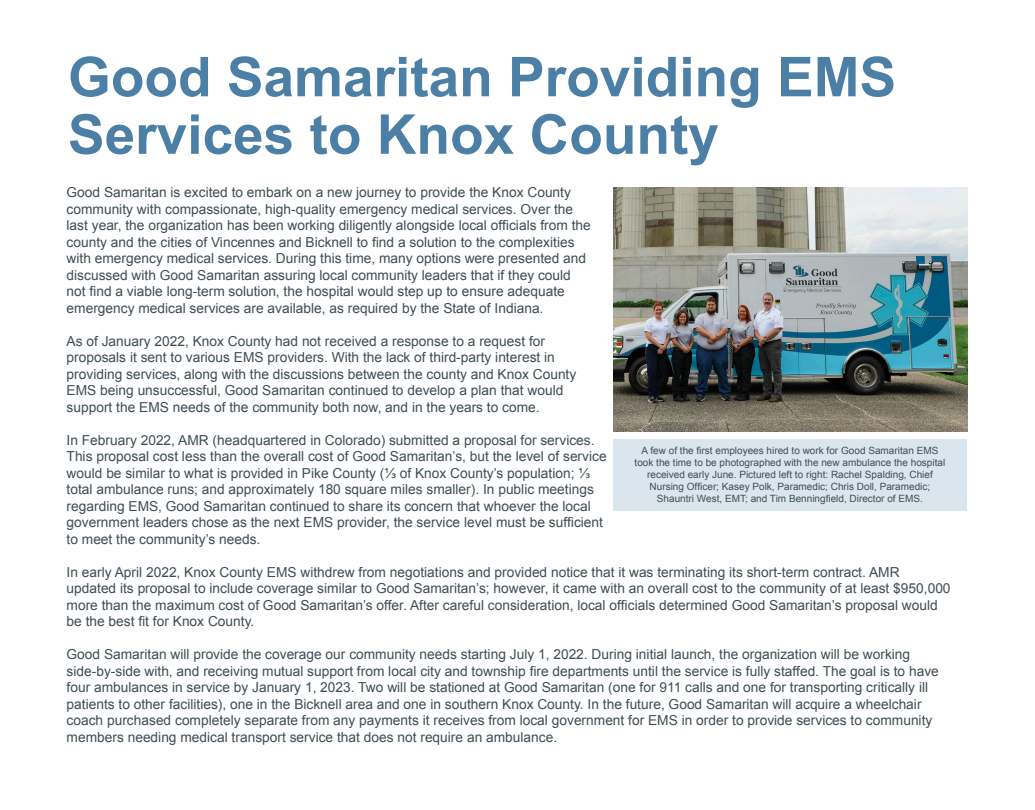
<style>
.page{position:relative;width:1035px;height:810px;background:#fff}
.page>*{position:absolute;margin:0;border:0;box-sizing:border-box;transform-origin:0 0}
.t1{font:700 55px/57.5px "Arial";color:#4c7fa6}
.t2{font:13.75px/16.5px "Arial";color:#3e4d54}
.t3{font:10px/12px "Arial";color:#3e4d54;text-align:center}
</style>
<div class="page">
<img style="left:613px;top:187px;width:355px;height:244px">
<div style="left:613px;top:439px;width:354px;height:72px;background:#dbe5ed"></div>
<p class="t1" style="left:68px;top:50px;width:830px">Good Samaritan Providing EMS<br>Services to Knox County</p>
<p class="t2" style="left:67px;top:184px;width:526px">Good Samaritan is excited to embark on a new journey to provide the Knox County community with compassionate, high-quality emergency medical services. Over the last year, the organization has been working diligently alongside local officials from the county and the cities of Vincennes and Bicknell to find a solution to the complexities with emergency medical services. During this time, many options were presented and discussed with Good Samaritan assuring local community leaders that if they could not find a viable long-term solution, the hospital would step up to ensure adequate emergency medical services are available, as required by the State of Indiana.</p>
<p class="t2" style="left:67px;top:333px;width:511px">As of January 2022, Knox County had not received a response to a request for proposals it sent to various EMS providers. With the lack of third-party interest in providing services, along with the discussions between the county and Knox County EMS being unsuccessful, Good Samaritan continued to develop a plan that would support the EMS needs of the community both now, and in the years to come.</p>
<p class="t2" style="left:67px;top:432px;width:542px">In February 2022, AMR (headquartered in Colorado) submitted a proposal for services.<br>This proposal cost less than the overall cost of Good Samaritan’s, but the level of service would be similar to what is provided in Pike County (⅓ of Knox County’s population; ⅓ total ambulance runs; and approximately 180 square miles smaller). In public meetings regarding EMS, Good Samaritan continued to share its concern that whoever the local government leaders chose as the next EMS provider, the service level must be sufficient to meet the community’s needs.</p>
<p class="t2" style="left:67px;top:564px;width:886px">In early April 2022, Knox County EMS withdrew from negotiations and provided notice that it was terminating its short-term contract. AMR updated its proposal to include coverage similar to Good Samaritan’s; however, it came with an overall cost to the community of at least $950,000 more than the maximum cost of Good Samaritan’s offer. After careful consideration, local officials determined Good Samaritan’s proposal would be the best fit for Knox County.</p>
<p class="t2" style="left:67px;top:646px;width:874px">Good Samaritan will provide the coverage our community needs starting July 1, 2022. During initial launch, the organization will be working side-by-side with, and receiving mutual support from local city and township fire departments until the service is fully staffed. The goal is to have four ambulances in service by January 1, 2023. Two will be stationed at Good Samaritan (one for 911 calls and one for transporting critically ill patients to other facilities), one in the Bicknell area and one in southern Knox County. In the future, Good Samaritan will acquire a wheelchair coach purchased completely separate from any payments it receives from local government for EMS in order to provide services to community members needing medical transport service that does not require an ambulance.</p>
<p class="t3" style="left:635px;top:445px;width:312px">A few of the first employees hired to work for Good Samaritan EMS took the time to be photographed with the new ambulance the hospital received early June. Pictured left to right: Rachel Spalding, Chief Nursing Officer; Kasey Polk, Paramedic; Chris Doll, Paramedic; Shauntri West, EMT; and Tim Benningfield, Director of EMS.</p>
</div>
